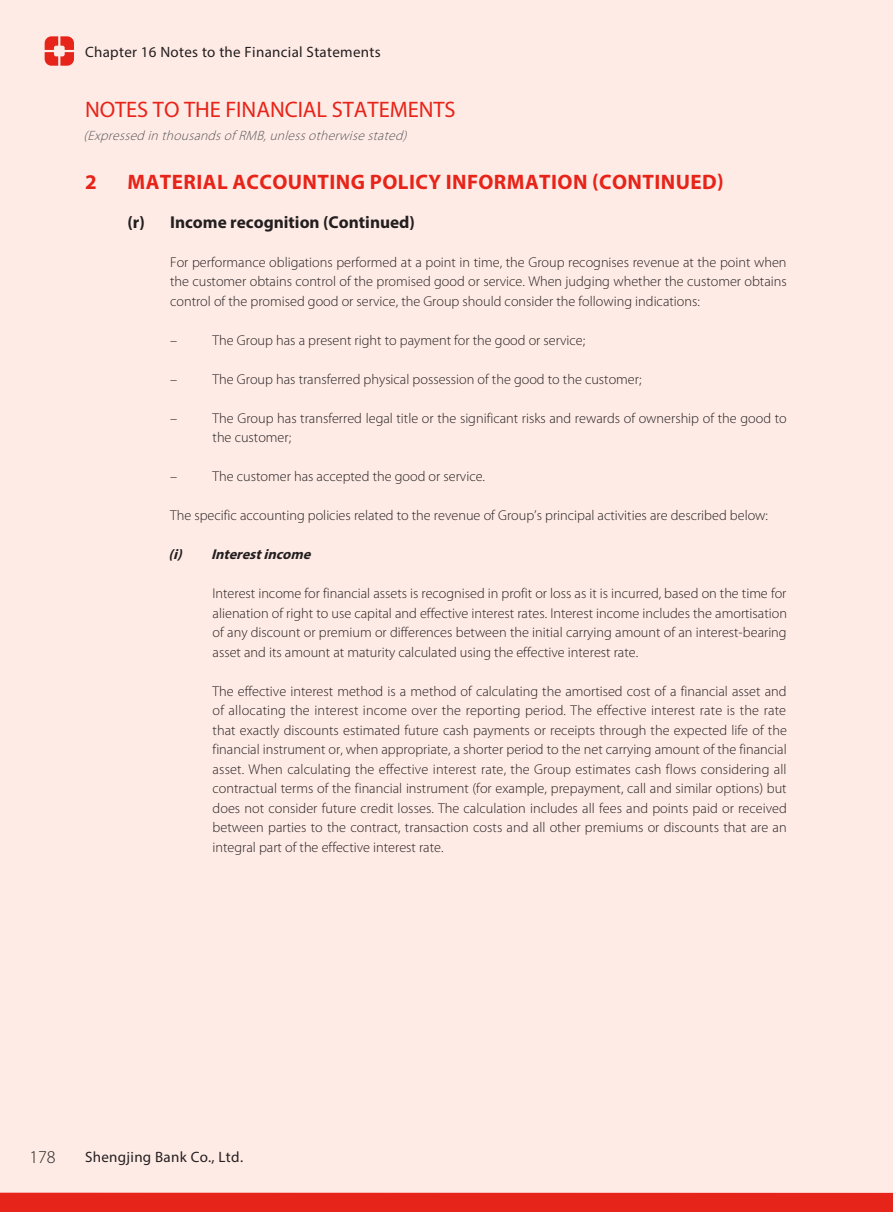
<style>
.page{position:relative;width:893px;height:1212px;background:#ffebe6}
.page>*{position:absolute;margin:0;border:0;box-sizing:border-box;transform-origin:0 0}
.t1{font:22.5px "Myriad Pro";letter-spacing:-.005em;color:#e72419}
.t2{font:700 21px "Myriad Pro";letter-spacing:.02em;color:#e72419}
.t3{font:300 18px "Myriad Pro";color:#231f20}
.t4{font:700 17.25px "Myriad Pro";color:#231f20}
.t5{font:15px "Myriad Pro";letter-spacing:.02em;color:#231f20}
.t6{font:300 14.25px/19.5px "Myriad Pro";color:#231f20;text-align:justify}
.t7{font:italic 700 14.25px "Myriad Pro";color:#231f20}
.t8{font:italic 300 13.5px "Myriad Pro";color:#57585a}
</style>
<div class="page">
<div style="left:0;top:1192px;width:893px;height:20px;background:#e72419"></div>
<svg style="left:45px;top:36px;width:29px;height:30px"></svg>
<p class="t5" style="left:85px;top:42px;width:297px">Chapter 16 Notes to the Financial Statements</p>
<h1 class="t1" style="left:85px;top:95px;width:372px">NOTES TO THE FINANCIAL STATEMENTS</h1>
<p class="t8" style="left:84px;top:127px;width:328px">(Expressed in thousandsof RMB,unlessotherwisestated)</p>
<h2 class="t2" style="left:85px;top:168px;width:13px">2</h2>
<h2 class="t2" style="left:128px;top:168px;width:598px">MATERIAL ACCOUNTING POLICY INFORMATION (CONTINUED)</h2>
<p class="t4" style="left:128px;top:211px;width:289px">(r) Income recognition (Continued)</p>
<p class="t6" style="left:170px;top:252px;width:618px">For performance obligations performed at a point in time, the Group recognises revenue at the point when the customer obtains control of the promised good or service. When judging whether the customer obtains control of the promised good or service, the Group should consider the following indications:</p>
<p class="t6" style="left:170px;top:330px;width:9px">–</p>
<p class="t6" style="left:213px;top:330px;width:374px">The Group has a present right to payment for the good or service;</p>
<p class="t6" style="left:170px;top:369px;width:9px">–</p>
<p class="t6" style="left:213px;top:369px;width:430px">The Group has transferred physical possession of the good to the customer;</p>
<p class="t6" style="left:170px;top:408px;width:9px">–</p>
<p class="t6" style="left:213px;top:408px;width:576px">The Group has transferred legal title or the significant risks and rewards of ownership of the good to the customer;</p>
<p class="t6" style="left:170px;top:467px;width:9px">–</p>
<p class="t6" style="left:213px;top:467px;width:274px">The customer has accepted the good or service.</p>
<p class="t6" style="left:170px;top:506px;width:599px">The specific accounting policies related to the revenue of Group’s principal activities are described below:</p>
<p class="t7" style="left:169px;top:545px;width:148px">(i) Interestincome</p>
<p class="t6" style="left:213px;top:584px;width:576px">Interest income for financial assets is recognised in profit or loss as it is incurred, based on the time for alienation of right to use capital and effective interest rates. Interest income includes the amortisation of any discount or premium or differences between the initial carrying amount of an interest-bearing asset and its amount at maturity calculated using the effective interest rate.</p>
<p class="t6" style="left:213px;top:681px;width:576px">The effective interest method is a method of calculating the amortised cost of a financial asset and of allocating the interest income over the reporting period. The effective interest rate is the rate that exactly discounts estimated future cash payments or receipts through the expected life of the financial instrument or, when appropriate, a shorter period to the net carrying amount of the financial asset. When calculating the effective interest rate, the Group estimates cash flows considering all contractual terms of the financial instrument (for example, prepayment, call and similar options) but does not consider future credit losses. The calculation includes all fees and points paid or received between parties to the contract, transaction costs and all other premiums or discounts that are an integral part of the effective interest rate.</p>
<p class="t3" style="left:29px;top:1146px;width:28px">178</p>
<p class="t5" style="left:85px;top:1148px;width:160px">Shengjing Bank Co., Ltd.</p>
</div>
